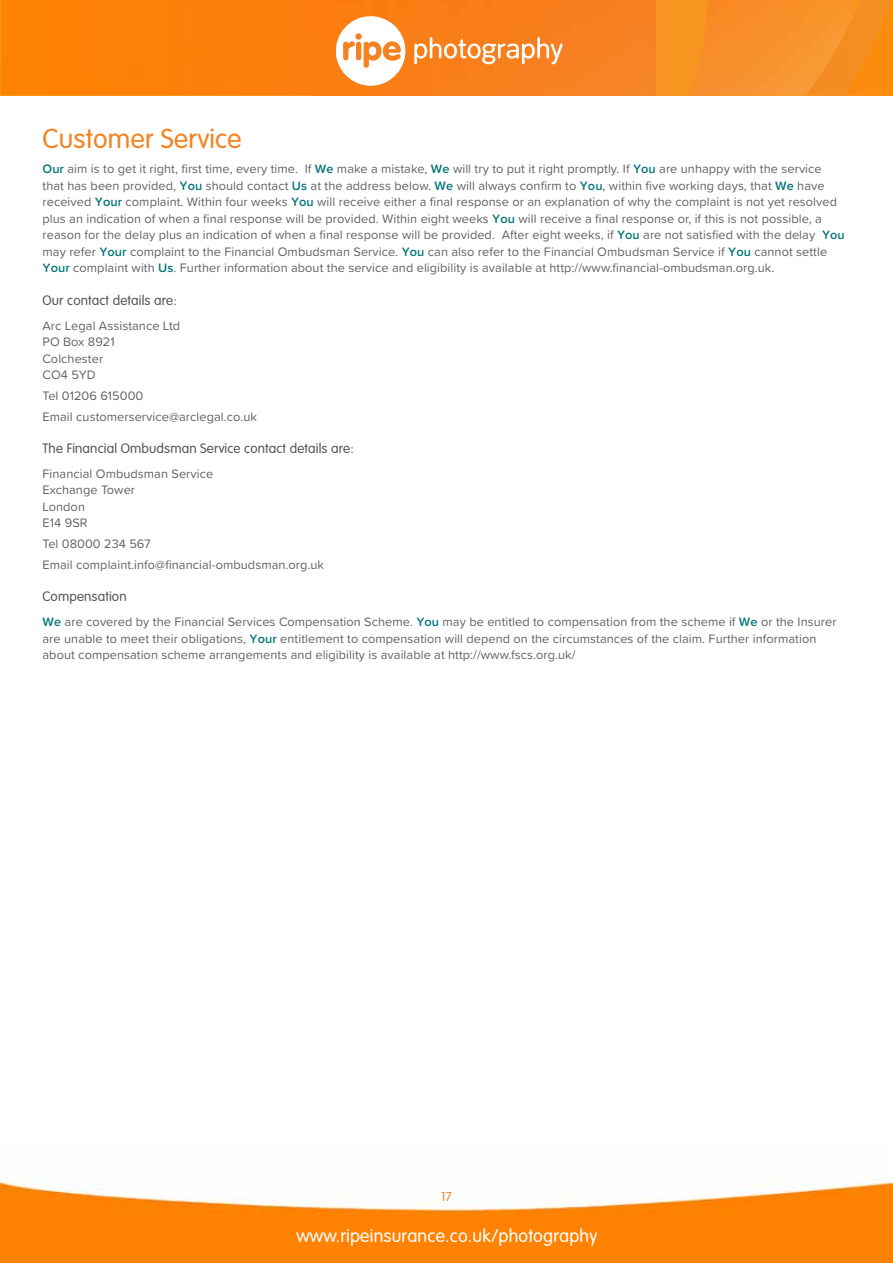
<style>
.page{position:relative;width:893px;height:1263px;background:#fff}
.page>*{position:absolute;margin:0;border:0;box-sizing:border-box;transform-origin:0 0}
.t1{font:300 27px "VAG Rounded Std";letter-spacing:.01em;color:#f58220}
.t2{font:300 18px "VAG Rounded Std";letter-spacing:.01em;color:#fff}
.t3{font:300 13.5px "VAG Rounded Std";letter-spacing:.01em;color:#55565a}
.t4{font:12.75px/16.5px "Proxima Soft";letter-spacing:.005em;color:#626164}
.t5{font:300 12.75px "VAG Rounded Std";color:#f58220}
.s1{font-weight:600;color:#057579}
</style>
<div class="page">
<img style="left:0;top:1179px;width:893px;height:84px">
<svg style="left:0;top:0;width:893px;height:95px;background:#f8901a"></svg>
<img style="left:690px;top:0;width:162px;height:95px">
<img style="left:1px;top:0;width:655px;height:95px">
<svg style="left:336px;top:16px;width:227px;height:70px"></svg>
<svg style="left:355px;top:33px;width:7px;height:7px"></svg>
<h1 class="t1" style="left:43px;top:123px;width:200px">Customer Service</h1>
<p class="t4" style="left:43px;top:160px;width:804px"><span class="s1">Our</span> aim is to get it right, first time, every time. If <span class="s1">We</span> make a mistake, <span class="s1">We</span> will try to put it right promptly. If <span class="s1">You</span> are unhappy with the service that has been provided, <span class="s1">You</span> should contact <span class="s1">Us</span> at the address below. <span class="s1">We</span> will always confirm to <span class="s1">You</span>, within five working days, that <span class="s1">We</span> have received <span class="s1">Your</span> complaint. Within four weeks <span class="s1">You</span> will receive either a final response or an explanation of why the complaint is not yet resolved plus an indication of when a final response will be provided. Within eight weeks <span class="s1">You</span> will receive a final response or, if this is not possible, a reason for the delay plus an indication of when a final response will be provided. After eight weeks, if <span class="s1">You</span> are not satisfied with the delay <span class="s1">You </span>may refer <span class="s1">Your</span> complaint to the Financial Ombudsman Service. <span class="s1">You</span> can also refer to the Financial Ombudsman Service if <span class="s1">You</span> cannot settle <span class="s1">Your</span> complaint with <span class="s1">Us</span>. Further information about the service and eligibility is available at http://www.financial-ombudsman.org.uk.</p>
<p class="t3" style="left:43px;top:292px;width:136px">Our contact details are:</p>
<p class="t4" style="left:43px;top:316px;width:139px">Arc Legal Assistance Ltd<br>PO Box 8921<br>Colchester<br>CO4 5YD</p>
<p class="t4" style="left:43px;top:385px;width:216px;line-height:20.7px">Tel 01206 615000<br>Email customerservice@arclegal.co.uk</p>
<p class="t3" style="left:43px;top:440px;width:313px">The Financial Ombudsman Service contact details are:</p>
<p class="t4" style="left:43px;top:465px;width:172px">Financial Ombudsman Service<br>Exchange Tower<br>London<br>E14 9SR</p>
<p class="t4" style="left:43px;top:533px;width:283px;line-height:20.7px">Tel 08000 234 567<br>Email complaint.info@financial-ombudsman.org.uk</p>
<p class="t3" style="left:43px;top:589px;width:86px">Compensation</p>
<p class="t4" style="left:43px;top:613px;width:795px"><span class="s1">We</span> are covered by the Financial Services Compensation Scheme. <span class="s1">You</span> may be entitled to compensation from the scheme if <span class="s1">We</span> or the Insurer are unable to meet their obligations, <span class="s1">Your</span> entitlement to compensation will depend on the circumstances of the claim. Further information about compensation scheme arrangements and eligibility is available at http://www.fscs.org.uk/</p>
<p class="t5" style="left:441px;top:1189px;width:12px">17</p>
<h2 class="t2" style="left:296px;top:1225px;width:303px">www.ripeinsurance.co.uk/photography</h2>
</div>
